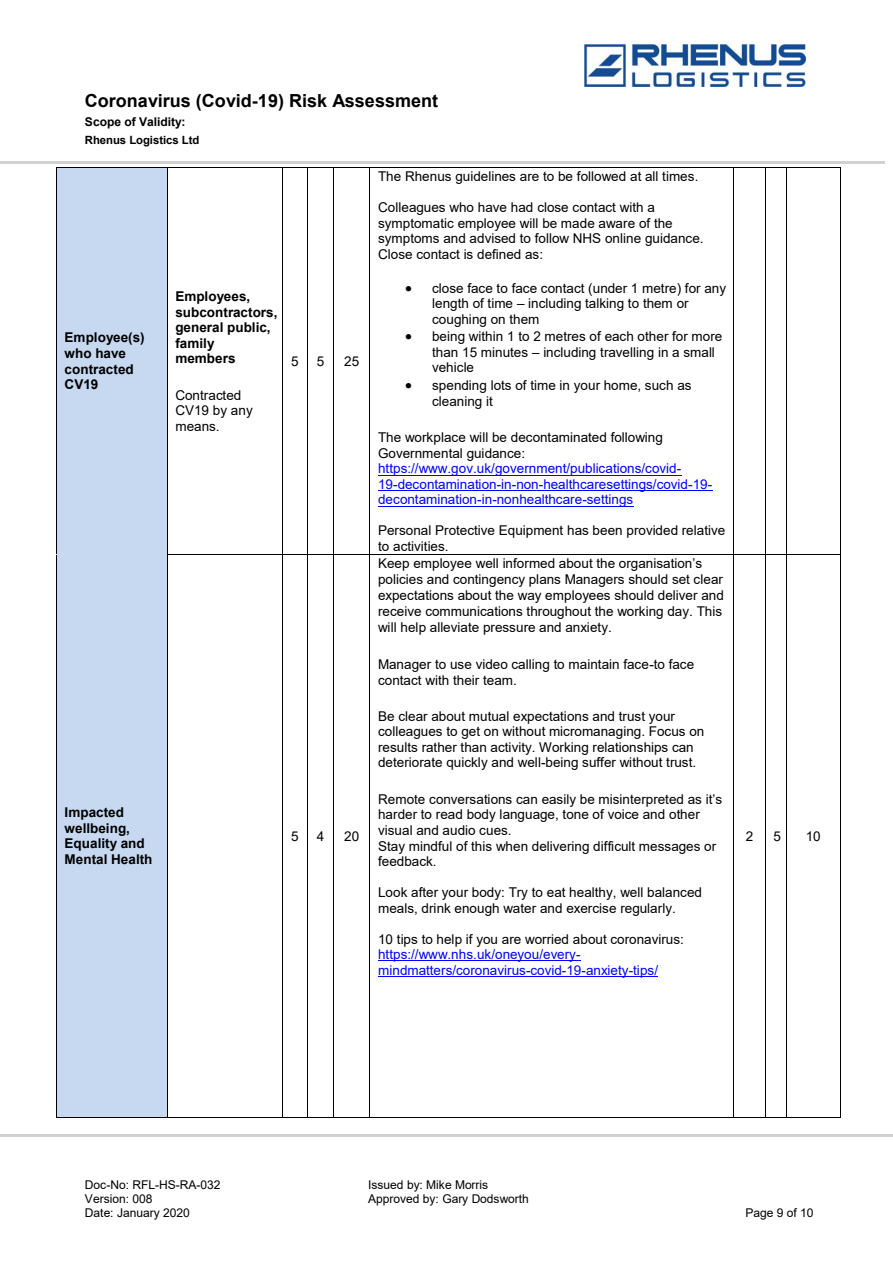
<style>
.page{position:relative;width:893px;height:1263px;background:#fff}
.page>*{position:absolute;margin:0;border:0;box-sizing:border-box;transform-origin:0 0}
.t1{font:700 18px "Arial";color:#000}
.t2{font:13.5px/15.6px "Arial";letter-spacing:.005em;color:#000}
.t3{font:13.5px/15.6px "Arial";letter-spacing:.005em;color:#00f}
.t4{font:700 13.5px/15.6px "Arial";color:#000}
.t5{font:12px "Arial";letter-spacing:-.005em;color:#000}
.t6{font:700 12px "Arial";color:#000}
.t7{font:700 11.4px "Arial";letter-spacing:-.01em;color:#000}
</style>
<div class="page">
<hr style="left:0;top:1134px;width:893px;height:3px;background:#d1d1cf">
<img style="left:584px;top:45px;width:221px;height:42px">
<hr style="left:0;top:161px;width:885px;height:3px;background:#d1d1cf">
<div style="left:57px;top:168px;width:110px;height:386px;background:#c6d9f1"></div>
<hr style="left:378px;top:475px;width:303px;height:1px;background:#00f">
<hr style="left:378px;top:490px;width:334px;height:1px;background:#00f">
<hr style="left:378px;top:506px;width:255px;height:1px;background:#00f">
<hr style="left:168px;top:168px;width:114px;height:1px;background:#000">
<hr style="left:334px;top:168px;width:36px;height:1px;background:#000">
<hr style="left:370px;top:168px;width:363px;height:1px;background:#000">
<hr style="left:734px;top:168px;width:31px;height:1px;background:#000">
<hr style="left:787px;top:168px;width:53px;height:1px;background:#000">
<hr style="left:56px;top:169px;width:1px;height:385px;background:#000">
<hr style="left:167px;top:169px;width:1px;height:385px;background:#000">
<hr style="left:282px;top:169px;width:1px;height:385px;background:#000">
<hr style="left:308px;top:169px;width:1px;height:385px;background:#000">
<hr style="left:333px;top:169px;width:1px;height:385px;background:#000">
<hr style="left:370px;top:169px;width:1px;height:385px;background:#000">
<hr style="left:733px;top:169px;width:1px;height:385px;background:#000">
<hr style="left:765px;top:169px;width:1px;height:385px;background:#000">
<hr style="left:786px;top:169px;width:1px;height:385px;background:#000">
<hr style="left:840px;top:169px;width:1px;height:385px;background:#000">
<div style="left:57px;top:555px;width:110px;height:562px;background:#c6d9f1"></div>
<hr style="left:378px;top:960px;width:203px;height:1px;background:#00f">
<hr style="left:378px;top:976px;width:280px;height:1px;background:#00f">
<hr style="left:57px;top:554px;width:110px;height:1px;background:#000">
<hr style="left:168px;top:554px;width:114px;height:1px;background:#000">
<svg style="left:282px;top:554px;width:52px;height:1px"></svg>
<hr style="left:334px;top:554px;width:36px;height:1px;background:#000">
<hr style="left:370px;top:554px;width:363px;height:1px;background:#000">
<hr style="left:734px;top:554px;width:31px;height:1px;background:#000">
<svg style="left:765px;top:554px;width:22px;height:1px"></svg>
<hr style="left:787px;top:554px;width:53px;height:1px;background:#000">
<hr style="left:56px;top:555px;width:1px;height:562px;background:#000">
<hr style="left:57px;top:1117px;width:110px;height:1px;background:#000">
<hr style="left:167px;top:555px;width:1px;height:562px;background:#000">
<hr style="left:168px;top:1117px;width:114px;height:1px;background:#000">
<hr style="left:282px;top:555px;width:1px;height:562px;background:#000">
<hr style="left:308px;top:555px;width:1px;height:562px;background:#000">
<hr style="left:333px;top:555px;width:1px;height:562px;background:#000">
<svg style="left:282px;top:1117px;width:52px;height:1px"></svg>
<hr style="left:334px;top:1117px;width:36px;height:1px;background:#000">
<hr style="left:370px;top:555px;width:1px;height:562px;background:#000">
<hr style="left:370px;top:1117px;width:363px;height:1px;background:#000">
<hr style="left:733px;top:555px;width:1px;height:562px;background:#000">
<hr style="left:734px;top:1117px;width:31px;height:1px;background:#000">
<hr style="left:765px;top:555px;width:1px;height:562px;background:#000">
<hr style="left:786px;top:555px;width:1px;height:562px;background:#000">
<svg style="left:765px;top:1117px;width:22px;height:1px"></svg>
<hr style="left:787px;top:1117px;width:53px;height:1px;background:#000">
<hr style="left:840px;top:555px;width:1px;height:562px;background:#000">
<h1 class="t1" style="left:85px;top:88px;width:355px">Coronavirus (Covid-19) Risk Assessment</h1>
<p class="t6" style="left:85px;top:113px;width:102px">Scope of Validity:</p>
<p class="t7" style="left:85px;top:132px;width:116px">Rhenus Logistics Ltd</p>
<p class="t4" style="left:65px;top:330px;width:82px">Employee(s) who have contracted<br>CV19</p>
<p class="t4" style="left:65px;top:805px;width:89px">Impacted wellbeing,<br>Equality and<br>Mental Health</p>
<p class="t4" style="left:175px;top:289px;width:104px">Employees, subcontractors, general public, family members</p>
<p class="t2" style="left:175px;top:387px;width:79px">Contracted<br>CV19 by any means.</p>
<p class="t2" style="left:291px;top:354px;width:9px">5</p>
<p class="t2" style="left:317px;top:354px;width:9px">5</p>
<p class="t2" style="left:344px;top:354px;width:17px">25</p>
<p class="t2" style="left:291px;top:828px;width:9px">5</p>
<p class="t2" style="left:317px;top:828px;width:9px">4</p>
<p class="t2" style="left:344px;top:828px;width:17px">20</p>
<p class="t2" style="left:378px;top:169px;width:322px">The Rhenus guidelines are to be followed at all times.</p>
<p class="t2" style="left:378px;top:200px;width:327px">Colleagues who have had close contact with a symptomatic employee will be made aware of the symptoms and advised to follow NHS online guidance.<br>Close contact is defined as:</p>
<p class="t2" style="left:432px;top:280px;width:296px;text-indent:-27px">• close face to face contact (under 1 metre) for any length of time – including talking to them or coughing on them</p>
<p class="t2" style="left:432px;top:329px;width:292px;text-indent:-27px">• being within 1 to 2 metres of each other for more than 15 minutes – including travelling in a small vehicle</p>
<p class="t2" style="left:432px;top:378px;width:261px;text-indent:-27px">• spending lots of time in your home, such as cleaning it</p>
<p class="t2" style="left:378px;top:430px;width:286px">The workplace will be decontaminated following<br>Governmental guidance:</p>
<p class="t3" style="left:378px;top:461px;width:336px">https://www.gov.uk/government/publications/covid-<br>19-decontamination-in-non-healthcaresettings/covid-19- decontamination-in-nonhealthcare-settings</p>
<p class="t2" style="left:378px;top:523px;width:349px">Personal Protective Equipment has been provided relative to activities.</p>
<p class="t2" style="left:378px;top:555px;width:347px;line-height:16px">Keep employee well informed about the organisation’s policies and contingency plans Managers should set clear expectations about the way employees should deliver and receive communications throughout the working day. This will help alleviate pressure and anxiety.</p>
<p class="t2" style="left:378px;top:657px;width:318px">Manager to use video calling to maintain face-to face contact with their team.</p>
<p class="t2" style="left:378px;top:708px;width:328px">Be clear about mutual expectations and trust your colleagues to get on without micromanaging. Focus on results rather than activity. Working relationships can deteriorate quickly and well-being suffer without trust.</p>
<p class="t2" style="left:378px;top:791px;width:346px">Remote conversations can easily be misinterpreted as it’s harder to read body language, tone of voice and other visual and audio cues.<br>Stay mindful of this when delivering difficult messages or feedback.</p>
<p class="t2" style="left:378px;top:884px;width:326px">Look after your body: Try to eat healthy, well balanced meals, drink enough water and exercise regularly.</p>
<p class="t2" style="left:378px;top:931px;width:307px">10 tips to help if you are worried about coronavirus:</p>
<p class="t3" style="left:378px;top:946px;width:282px">https://www.nhs.uk/oneyou/every&shy;mindmatters/coronavirus-covid-19-anxiety-tips/</p>
<p class="t2" style="left:746px;top:828px;width:9px">2</p>
<p class="t2" style="left:774px;top:828px;width:9px">5</p>
<p class="t2" style="left:806px;top:828px;width:17px">10</p>
<p class="t5" style="left:85px;top:1176px;width:137px">Doc-No: RFL-HS-RA-032</p>
<p class="t5" style="left:368px;top:1176px;width:122px">Issued by: Mike Morris</p>
<p class="t5" style="left:85px;top:1190px;width:69px">Version: 008</p>
<p class="t5" style="left:368px;top:1190px;width:162px">Approved by: Gary Dodsworth</p>
<p class="t5" style="left:85px;top:1204px;width:106px">Date: January 2020</p>
<p class="t5" style="left:745px;top:1204px;width:70px">Page 9 of 10</p>
</div>
